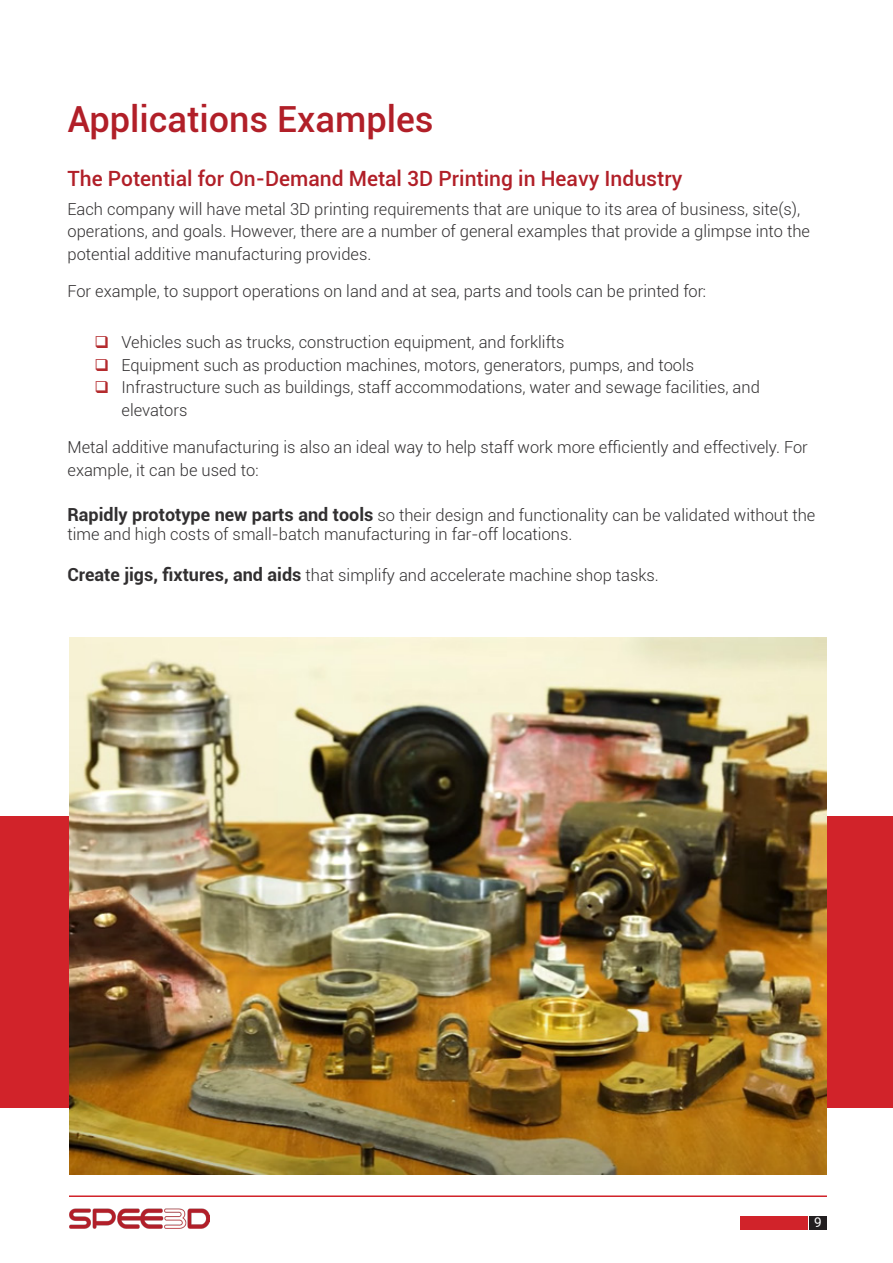
<style>
.page{position:relative;width:893px;height:1263px;background:#fff}
.page>*{position:absolute;margin:0;border:0;box-sizing:border-box;transform-origin:0 0}
.subheading{font:500 36px "Roboto";color:#b11f28}
.subheading-2{font:500 21px "Roboto";color:#b11f28}
.body_text{font:300 16.5px/22.5px "Roboto";color:#312f30}
.t1{font:13.5px "Roboto";color:#fff}
.s1{font-weight:700;font-size:18px}
</style>
<div class="page">
<img style="left:69px;top:1208px;width:140px;height:20px">
<hr style="left:69px;top:1195px;width:758px;height:2px;background:#d1232a">
<div style="left:740px;top:1216px;width:68px;height:14px;background:#d1232a"></div>
<div style="left:809px;top:1216px;width:18px;height:14px;background:#231f20"></div>
<div style="left:0;top:817px;width:893px;height:291px;background:#d1232a"></div>
<img style="left:69px;top:637px;width:758px;height:538px">
<p class="subheading" style="left:68px;top:94px;width:368px">Applications Examples</p>
<p class="subheading-2" style="left:68px;top:163px;width:617px">The Potential for On-Demand Metal 3D Printing in Heavy Industry</p>
<p class="body_text" style="left:68px;top:197px;width:744px">Each company will have metal 3D printing requirements that are unique to its area of business, site(s), operations, and goals. However, there are a number of general examples that provide a glimpse into the potential additive manufacturing provides.</p>
<p class="body_text" style="left:68px;top:280px;width:640px">For example, to support operations on land and at sea, parts and tools can be printed for:</p>
<p class="body_text" style="left:122px;top:331px;width:445px">Vehicles such as trucks, construction equipment, and forklifts</p>
<p class="body_text" style="left:122px;top:353px;width:574px">Equipment such as production machines, motors, generators, pumps, and tools</p>
<p class="body_text" style="left:122px;top:376px;width:640px">Infrastructure such as buildings, staff accommodations, water and sewage facilities, and elevators</p>
<p class="body_text" style="left:68px;top:436px;width:742px">Metal additive manufacturing is also an ideal way to help staff work more efficiently and effectively. For example, it can be used to:</p>
<p class="body_text" style="left:68px;top:505px;width:749px;line-height:18.9px"><span class="s1">Rapidly prototype new parts and tools</span> so their design and functionality can be validated without the time and high costs of small-batch manufacturing in far-off locations.</p>
<p class="body_text" style="left:68px;top:564px;width:593px"><span class="s1">Create jigs, fixtures, and aids</span> that simplify and accelerate machine shop tasks.</p>
<p class="t1" style="left:814px;top:1213px;width:9px">9</p>
</div>
